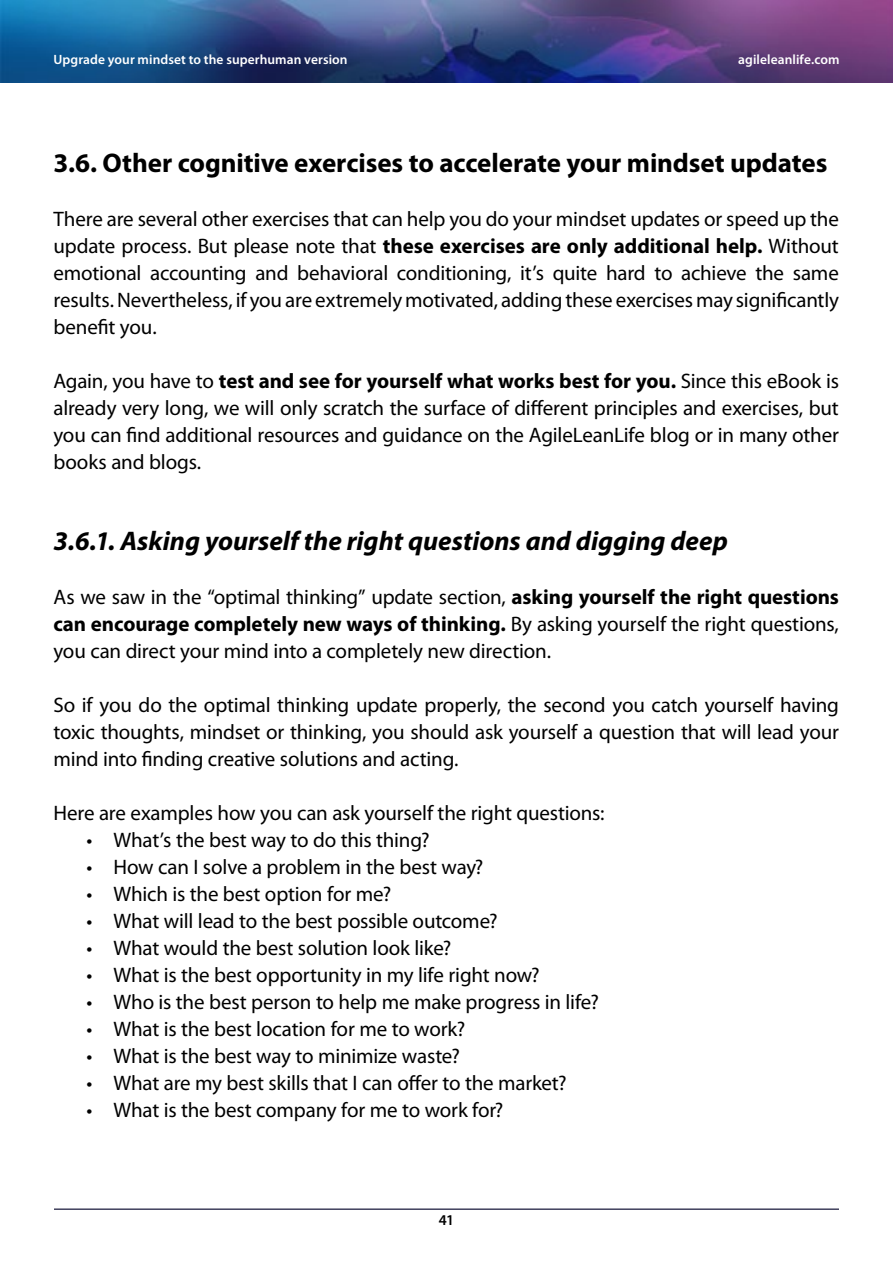
<style>
.page{position:relative;width:893px;height:1263px;background:#fff}
.page>*{position:absolute;margin:0;border:0;box-sizing:border-box;transform-origin:0 0}
.t1{font:700 27px "Myriad Pro";letter-spacing:-.005em;color:#000}
.t2{font:italic 700 27px "Myriad Pro";color:#000}
.t3{font:21px/27px "Myriad Pro";letter-spacing:-.01em;color:#000;text-align:justify}
.t4{font:600 15px "Myriad Pro";color:#000}
.t5{font:600 13.5px "Myriad Pro";letter-spacing:.005em;color:#fff}
.s1{font-weight:700}
</style>
<div class="page">
<img style="left:0;top:0;width:893px;height:83px">
<hr style="left:54px;top:1208px;width:785px;height:2px;background:#000027">
<p class="t5" style="left:53px;top:52px;width:296px">Upgrade your mindset to the superhuman version</p>
<p class="t5" style="left:738px;top:52px;width:103px">agileleanlife.com</p>
<p class="t1" style="left:53px;top:145px;width:775px">3.6. Other cognitive exercises to accelerate your mindset updates</p>
<p class="t3" style="left:53px;top:205px;width:787px">There are several other exercises that can help you do your mindset updates or speed up the update process. But please note that <span class="s1">these exercises are only additional help.</span> Without emotional accounting and behavioral conditioning, it’s quite hard to achieve the same results. Nevertheless, if you are extremely motivated, adding these exercises may significantly benefit you.</p>
<p class="t3" style="left:53px;top:367px;width:787px">Again, you have to <span class="s1">test and see for yourself what works best for you.</span> Since this eBook is already very long, we will only scratch the surface of different principles and exercises, but you can find additional resources and guidance on the AgileLeanLife blog or in many other books and blogs.</p>
<p class="t2" style="left:53px;top:523px;width:676px">3.6.1. Asking yourself the right questions and digging deep</p>
<p class="t3" style="left:53px;top:583px;width:787px">As we saw in the “optimal thinking” update section, <span class="s1">asking yourself the right questions can encourage completely new ways of thinking.</span> By asking yourself the right questions, you can direct your mind into a completely new direction.</p>
<p class="t3" style="left:53px;top:691px;width:787px">So if you do the optimal thinking update properly, the second you catch yourself having toxic thoughts, mindset or thinking, you should ask yourself a question that will lead your mind into finding creative solutions and acting.</p>
<p class="t3" style="left:53px;top:799px;width:553px">Here are examples how you can ask yourself the right questions:</p>
<p class="t3" style="left:86px;top:826px;width:345px">• What’s the best way to do this thing?</p>
<p class="t3" style="left:86px;top:853px;width:398px">• How can I solve a problem in the best way?</p>
<p class="t3" style="left:86px;top:880px;width:306px">• Which is the best option for me?</p>
<p class="t3" style="left:86px;top:907px;width:413px">• What will lead to the best possible outcome?</p>
<p class="t3" style="left:86px;top:934px;width:366px">• What would the best solution look like?</p>
<p class="t3" style="left:86px;top:961px;width:455px">• What is the best opportunity in my life right now?</p>
<p class="t3" style="left:86px;top:988px;width:514px">• Who is the best person to help me make progress in life?</p>
<p class="t3" style="left:86px;top:1015px;width:380px">• What is the best location for me to work?</p>
<p class="t3" style="left:86px;top:1042px;width:375px">• What is the best way to minimize waste?</p>
<p class="t3" style="left:86px;top:1069px;width:482px">• What are my best skills that I can offer to the market?</p>
<p class="t3" style="left:86px;top:1096px;width:418px">• What is the best company for me to work for?</p>
<p class="t4" style="left:439px;top:1212px;width:17px">41</p>
</div>
